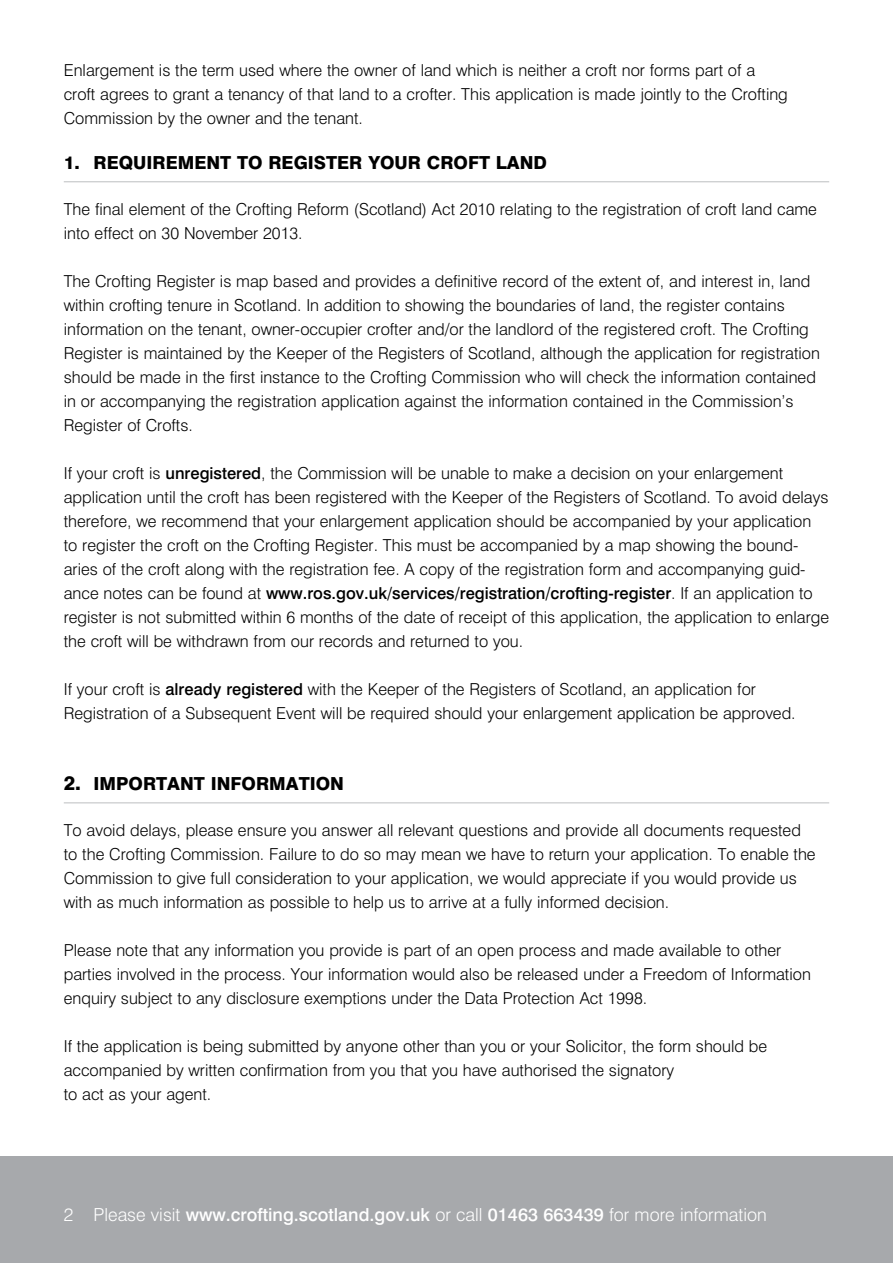
<style>
.page{position:relative;width:893px;height:1263px;background:#fff}
.page>*{position:absolute;margin:0;border:0;box-sizing:border-box;transform-origin:0 0}
.t1{font:500 18px "Swiss 721 BT";color:#fff}
.t2{font:800 18px "Swiss 721 BT";color:#000}
.t3{font:300 16.5px/24px "Swiss 721 BT";color:#000}
.s1{font-weight:500}
.s2{font-size:19.5px}
.s3{font-weight:300}
</style>
<div class="page">
<div style="left:0;top:1157px;width:893px;height:106px;background:#a7a9ac"></div>
<hr style="left:64px;top:181px;width:765px;height:1px;background:#bcbec0">
<hr style="left:64px;top:802px;width:765px;height:1px;background:#bcbec0">
<p class="t3" style="left:64px;top:58px;width:726px">Enlargement is the term used where the owner of land which is neither a croft nor forms part of a croft agrees to grant a tenancy of that land to a crofter. This application is made jointly to the Crofting<br>Commission by the owner and the tenant.</p>
<p class="t2" style="left:64px;top:151px;width:485px">1. REQUIREMENT TO REGISTER YOUR CROFT LAND</p>
<p class="t3" style="left:64px;top:197px;width:755px">The final element of the Crofting Reform (Scotland) Act 2010 relating to the registration of croft land came into effect on 30 November 2013.</p>
<p class="t3" style="left:64px;top:269px;width:758px">The Crofting Register is map based and provides a definitive record of the extent of, and interest in, land within crofting tenure in Scotland. In addition to showing the boundaries of land, the register contains information on the tenant, owner-occupier crofter and/or the landlord of the registered croft. The Crofting Register is maintained by the Keeper of the Registers of Scotland, although the application for registration should be made in the first instance to the Crofting Commission who will check the information contained in or accompanying the registration application against the information contained in the Commission’s Register of Crofts.</p>
<p class="t3" style="left:64px;top:461px;width:767px">If your croft is <span class="s1">unregistered</span>, the Commission will be unable to make a decision on your enlargement application until the croft has been registered with the Keeper of the Registers of Scotland. To avoid delays therefore, we recommend that your enlargement application should be accompanied by your application to register the croft on the Crofting Register. This must be accompanied by a map showing the bound&shy;aries of the croft along with the registration fee. A copy of the registration form and accompanying guid&shy;ance notes can be found at <span class="s1">www.ros.gov.uk/services/registration/crofting-register</span>. If an application to register is not submitted within 6 months of the date of receipt of this application, the application to enlarge the croft will be withdrawn from our records and returned to you.</p>
<p class="t3" style="left:64px;top:677px;width:733px">If your croft is <span class="s1">already registered</span> with the Keeper of the Registers of Scotland, an application for<br>Registration of a Subsequent Event will be required should your enlargement application be approved.</p>
<p class="t2" style="left:64px;top:772px;width:282px"><span class="s2">2.</span> IMPORTANT INFORMATION</p>
<p class="t3" style="left:64px;top:818px;width:753px">To avoid delays, please ensure you answer all relevant questions and provide all documents requested to the Crofting Commission. Failure to do so may mean we have to return your application. To enable the Commission to give full consideration to your application, we would appreciate if you would provide us with as much information as possible to help us to arrive at a fully informed decision.</p>
<p class="t3" style="left:64px;top:938px;width:749px">Please note that any information you provide is part of an open process and made available to other parties involved in the process. Your information would also be released under a Freedom of Information enquiry subject to any disclosure exemptions under the Data Protection Act 1998.</p>
<p class="t3" style="left:64px;top:1034px;width:705px">If the application is being submitted by anyone other than you or your Solicitor, the form should be accompanied by written confirmation from you that you have authorised the signatory<br>to act as your agent.</p>
<p class="t1" style="left:64px;top:1203px;width:704px"><span class="s3">2 Please visit</span> www.crofting.scotland.gov.uk <span class="s3">or call</span> 01463 663439 <span class="s3">for more information</span></p>
</div>
